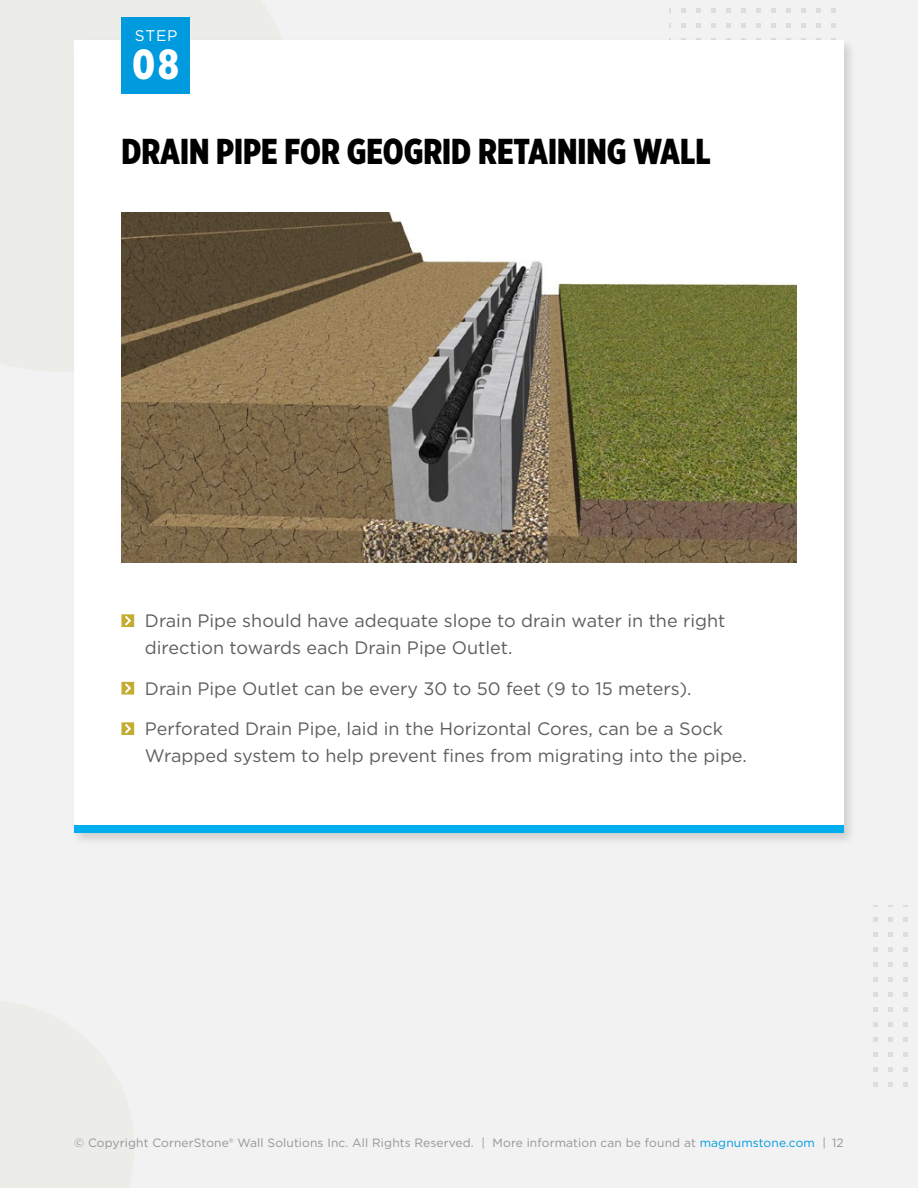
<style>
.page{position:relative;width:918px;height:1188px;background:#f2f2f2}
.page>*{position:absolute;margin:0;border:0;box-sizing:border-box;transform-origin:0 0}
.t1{font:900 42px "Gotham X Narrow";color:#fff}
.t2{font:900 36px "Gotham X Narrow";color:#000}
.t3{font:18px/27px "Gotham";color:#605d5d}
.t4{font:15.45px "Gotham";color:#fff}
.t5{font:12px "Gotham";letter-spacing:.01em;color:#939598}
.s1{color:#009bdf}
</style>
<div class="page">
<svg style="left:670px;top:8px;width:166px;height:20px"></svg>
<svg style="left:873px;top:905px;width:35px;height:182px"></svg>
<div style="left:71px;top:37px;width:786px;height:809px;background:#000;opacity:.15"></div>
<div style="left:74px;top:40px;width:770px;height:793px;background:#fff"></div>
<div style="left:122px;top:17px;width:68px;height:76px;background:#009bdf"></div>
<svg style="left:122px;top:614px;width:12px;height:13px"></svg>
<svg style="left:122px;top:682px;width:12px;height:13px"></svg>
<svg style="left:122px;top:722px;width:12px;height:13px"></svg>
<div style="left:74px;top:825px;width:770px;height:8px;background:#00aeef"></div>
<img style="left:122px;top:212px;width:674px;height:351px">
<p class="t4" style="left:135px;top:29px;width:44px">STEP</p>
<h1 class="t1" style="left:132px;top:46px;width:48px">08</h1>
<h2 class="t2" style="left:122px;top:135px;width:591px">DRAIN PIPE FOR GEOGRID RETAINING WALL</h2>
<p class="t3" style="left:145px;top:608px;width:582px">Drain Pipe should have adequate slope to drain water in the right direction towards each Drain Pipe Outlet.</p>
<p class="t3" style="left:145px;top:676px;width:548px">Drain Pipe Outlet can be every 30 to 50 feet (9 to 15 meters).</p>
<p class="t3" style="left:145px;top:716px;width:603px">Perforated Drain Pipe, laid in the Horizontal Cores, can be a Sock<br>Wrapped system to help prevent fines from migrating into the pipe.</p>
<p class="t5" style="left:74px;top:1138px;width:771px">© Copyright CornerStone® Wall Solutions Inc. All Rights Reserved. | More information can be found at <span class="s1">magnumstone.com</span> | 12</p>
</div>
